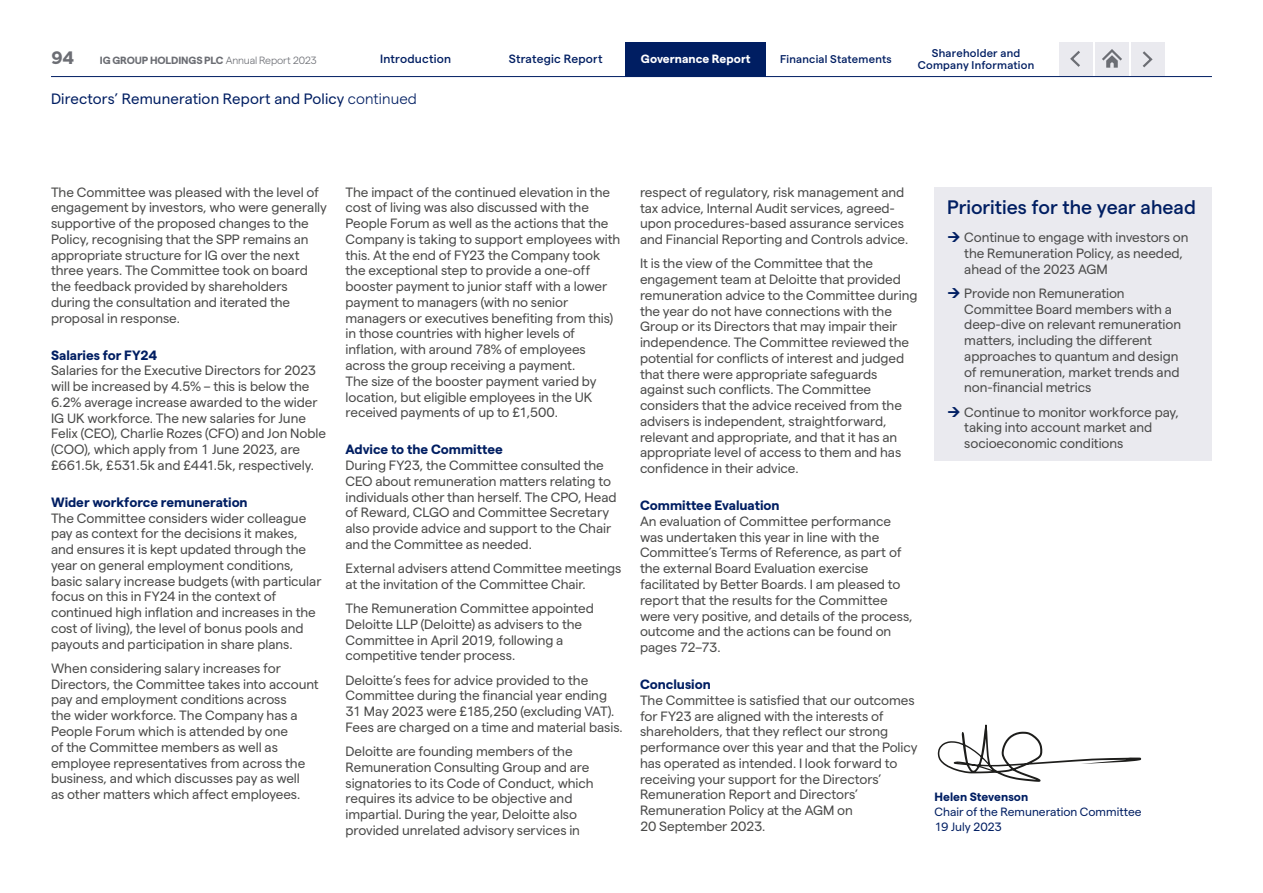
<style>
.page{position:relative;width:1263px;height:893px;background:#fff}
.page>*{position:absolute;margin:0;border:0;box-sizing:border-box;transform-origin:0 0}
.t1{font:500 19.5px "Matter IGTF";color:#001e62}
.t2{font:700 18px "Matter IGTF";color:#6c6e74}
.t3{font:15px "Matter IGTF";letter-spacing:.005em;color:#001e62}
.t4{font:13.5px/15.8px "Matter IGTF";letter-spacing:-.005em;color:#4a4a49}
.t5{font:700 13.5px "Matter IGTF";letter-spacing:-.005em;color:#001e62}
.t6{font:12px/15px "Matter IGTF";color:#001e62}
.t7{font:500 12px "Matter IGTF";letter-spacing:.015em;color:#001e62}
.t8{font:700 12px "Matter IGTF";color:#fff}
.t9{font:700 12px "Matter IGTF";color:#001e62}
.t10{font:500 11.25px "Matter IGTF";letter-spacing:.02em;color:#001e62}
.t11{font:700 10.5px "Matter IGTF";letter-spacing:-.01em;color:#6c6e74}
.s1{font-weight:300}
</style>
<div class="page">
<div style="left:626px;top:42px;width:140px;height:34px;background:#001e62"></div>
<hr style="left:51px;top:76px;width:1161px;height:1px;background:#001e62">
<div style="left:934px;top:187px;width:278px;height:274px;background:#eaeaef"></div>
<svg style="left:938px;top:724px;width:203px;height:58px"></svg>
<div style="left:1095px;top:43px;width:34px;height:33px;background:#eaeaef"></div>
<svg style="left:1102px;top:49px;width:20px;height:19px"></svg>
<div style="left:1059px;top:43px;width:33px;height:33px;background:#eaeaef"></div>
<svg style="left:1070px;top:51px;width:10px;height:16px"></svg>
<div style="left:1131px;top:43px;width:34px;height:33px;background:#eaeaef"></div>
<svg style="left:1142px;top:51px;width:11px;height:17px"></svg>
<h2 class="t2" style="left:51px;top:44px;width:25px">94</h2>
<p class="t11" style="left:100px;top:52px;width:219px">IG GROUP HOLDINGS PLC <span class="s1">Annual Report 2023</span></p>
<p class="t7" style="left:380px;top:50px;width:72px">Introduction</p>
<p class="t7" style="left:509px;top:50px;width:95px">Strategic Report</p>
<p class="t8" style="left:641px;top:50px;width:111px">Governance Report</p>
<p class="t10" style="left:780px;top:51px;width:113px">Financial Statements</p>
<p class="t10" style="left:932px;top:45px;width:90px">Shareholder and</p>
<p class="t10" style="left:918px;top:57px;width:118px">Company Information</p>
<p class="t3" style="left:51px;top:88px;width:367px">Directors’ Remuneration Report and Policy <span class="s1">continued</span></p>
<p class="t4" style="left:51px;top:183px;width:277px">The Committee was pleased with the level of engagement by investors, who were generally supportive of the proposed changes to the Policy, recognising that the SPP remains an appropriate structure for IG over the next three years. The Committee took on board the feedback provided by shareholders during the consultation and iterated the proposal in response.</p>
<p class="t5" style="left:51px;top:345px;width:108px">Salaries for FY24</p>
<p class="t4" style="left:51px;top:362px;width:277px">Salaries for the Executive Directors for 2023 will be increased by 4.5% – this is below the 6.2% average increase awarded to the wider IG UK workforce. The new salaries for June Felix (CEO), Charlie Rozes (CFO) and Jon Noble (COO), which apply from 1 June 2023, are £661.5k, £531.5k and £441.5k, respectively.</p>
<p class="t5" style="left:51px;top:492px;width:198px">Wider workforce remuneration</p>
<p class="t4" style="left:51px;top:509px;width:272px">The Committee considers wider colleague pay as context for the decisions it makes, and ensures it is kept updated through the year on general employment conditions, basic salary increase budgets (with particular focus on this in FY24 in the context of continued high inflation and increases in the cost of living), the level of bonus pools and payouts and participation in share plans.</p>
<p class="t4" style="left:51px;top:659px;width:269px">When considering salary increases for Directors, the Committee takes into account pay and employment conditions across<br>the wider workforce. The Company has a People Forum which is attended by one<br>of the Committee members as well as employee representatives from across the business, and which discusses pay as well<br>as other matters which affect employees.</p>
<p class="t4" style="left:345px;top:183px;width:276px">The impact of the continued elevation in the cost of living was also discussed with the People Forum as well as the actions that the Company is taking to support employees with this. At the end of FY23 the Company took the exceptional step to provide a one-off booster payment to junior staff with a lower payment to managers (with no senior managers or executives benefiting from this) in those countries with higher levels of inflation, with around 78% of employees across the group receiving a payment.<br>The size of the booster payment varied by location, but eligible employees in the UK received payments of up to £1,500.</p>
<p class="t5" style="left:345px;top:439px;width:159px">Advice to the Committee</p>
<p class="t4" style="left:345px;top:456px;width:273px">During FY23, the Committee consulted the CEO about remuneration matters relating to individuals other than herself. The CPO, Head of Reward, CLGO and Committee Secretary also provide advice and support to the Chair and the Committee as needed.</p>
<p class="t4" style="left:345px;top:559px;width:277px">External advisers attend Committee meetings at the invitation of the Committee Chair.</p>
<p class="t4" style="left:345px;top:599px;width:250px">The Remuneration Committee appointed Deloitte LLP (Deloitte) as advisers to the Committee in April 2019, following a competitive tender process.</p>
<p class="t4" style="left:345px;top:671px;width:279px">Deloitte’s fees for advice provided to the Committee during the financial year ending 31 May 2023 were £185,250 (excluding VAT).<br>Fees are charged on a time and material basis.</p>
<p class="t4" style="left:345px;top:742px;width:250px">Deloitte are founding members of the Remuneration Consulting Group and are signatories to its Code of Conduct, which requires its advice to be objective and impartial. During the year, Deloitte also provided unrelated advisory services in</p>
<p class="t4" style="left:640px;top:183px;width:270px">respect of regulatory, risk management and tax advice, Internal Audit services, agreed&shy;upon procedures-based assurance services and Financial Reporting and Controls advice.</p>
<p class="t4" style="left:640px;top:255px;width:279px">It is the view of the Committee that the engagement team at Deloitte that provided remuneration advice to the Committee during the year do not have connections with the Group or its Directors that may impair their independence. The Committee reviewed the potential for conflicts of interest and judged that there were appropriate safeguards against such conflicts. The Committee considers that the advice received from the advisers is independent, straightforward, relevant and appropriate, and that it has an appropriate level of access to them and has confidence in their advice.</p>
<p class="t5" style="left:640px;top:495px;width:141px">Committee Evaluation</p>
<p class="t4" style="left:640px;top:512px;width:274px">An evaluation of Committee performance was undertaken this year in line with the Committee’s Terms of Reference, as part of the external Board Evaluation exercise facilitated by Better Boards. I am pleased to report that the results for the Committee were very positive, and details of the process, outcome and the actions can be found on pages 72–73.</p>
<p class="t5" style="left:640px;top:674px;width:72px">Conclusion</p>
<p class="t4" style="left:640px;top:691px;width:279px">The Committee is satisfied that our outcomes for FY23 are aligned with the interests of shareholders, that they reflect our strong performance over this year and that the Policy has operated as intended. I look forward to receiving your support for the Directors’ Remuneration Report and Directors’ Remuneration Policy at the AGM on<br>20 September 2023.</p>
<h1 class="t1" style="left:947px;top:192px;width:250px">Priorities for the year ahead</h1>
<p class="t4" style="left:964px;top:228px;width:226px">Continue to engage with investors on the Remuneration Policy, as needed, ahead of the 2023 AGM</p>
<p class="t4" style="left:964px;top:284px;width:218px">Provide non Remuneration<br>Committee Board members with a deep-dive on relevant remuneration matters, including the different approaches to quantum and design of remuneration, market trends and non-financial metrics</p>
<p class="t4" style="left:964px;top:403px;width:216px">Continue to monitor workforce pay, taking into account market and socioeconomic conditions</p>
<p class="t9" style="left:934px;top:788px;width:95px">Helen Stevenson</p>
<p class="t6" style="left:934px;top:803px;width:209px">Chair of the Remuneration Committee<br>19 July 2023</p>
</div>
